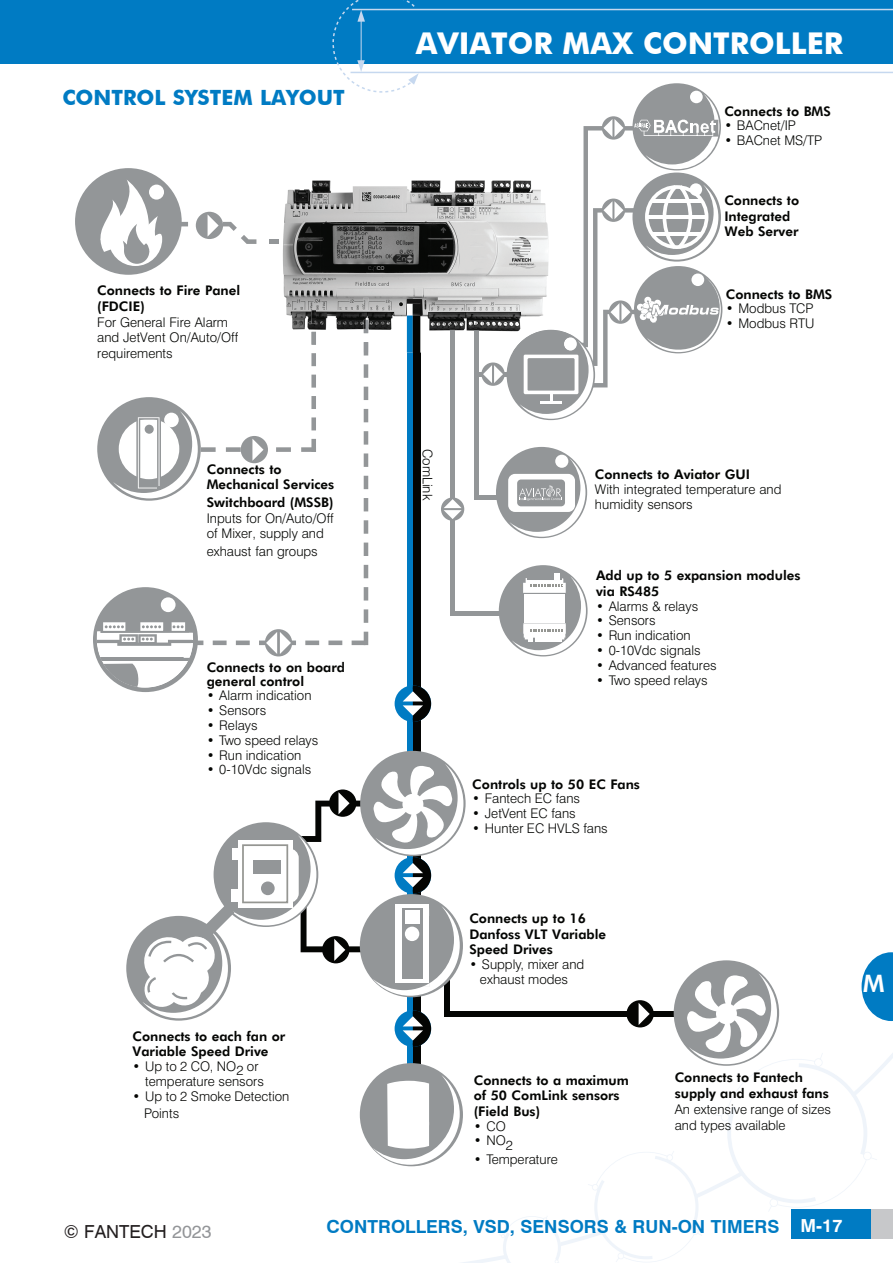
<style>
.page{position:relative;width:893px;height:1263px;background:#fff}
.page>*{position:absolute;margin:0;border:0;box-sizing:border-box;transform-origin:0 0}
.Page_Heads{font:700 30px "Futura BT";color:#fff}
.t1{font:800 24px "Futura BT";color:#fff}
.Features{font:700 21px "Futura BT";color:#007bc3}
.t2{font:700 18px "Swiss 721 BT";color:#007bc3}
.t3{font:18px "Swiss 721 BT";color:#231f20}
.t4{font:300 13.35px/15.6px "Swiss 721 BT";color:#040503}
.t5{font:800 13.35px/15.6px "Futura BT";color:#040503}
.s1{font-family:"Futura BT";font-weight:800}
.s2{color:#939598}
.s3{color:#fff}
</style>
<div class="page">
<svg style="left:381px;top:1047px;width:207px;height:216px"></svg>
<div style="left:0;top:0;width:893px;height:64px;background:#007bc3"></div>
<hr style="left:352px;top:9px;width:541px;height:1px;background:#c6d8ef">
<hr style="left:351px;top:72px;width:542px;height:1px;background:#c6d8ef">
<svg style="left:332px;top:0;width:87px;height:93px"></svg>
<hr style="left:361px;top:15px;width:1px;height:53px;background:#c6d8ef">
<div style="left:444px;top:1011px;width:250px;height:6px;background:#040503"></div>
<div style="left:474px;top:321px;width:5px;height:176px;background:#939698"></div>
<div style="left:450px;top:321px;width:5px;height:295px;background:#939698"></div>
<hr style="left:479px;top:372px;width:27px;height:4px;background:#939698">
<div style="left:474px;top:495px;width:26px;height:5px;background:#939698"></div>
<div style="left:453px;top:611px;width:49px;height:5px;background:#939698"></div>
<div style="left:407px;top:304px;width:7px;height:822px;background:#007bc3"></div>
<div style="left:413px;top:304px;width:7px;height:822px;background:#040503"></div>
<div style="left:75px;top:168px;width:107px;height:107px;background:#939698;border-radius:50%"></div>
<div style="left:360px;top:751px;width:106px;height:105px;background:#939698;border-radius:50%"></div>
<div style="left:360px;top:1063px;width:103px;height:103px;background:#939698;border-radius:50%"></div>
<svg style="left:373px;top:1075px;width:87px;height:90px"></svg>
<div style="left:496px;top:447px;width:91px;height:91px;background:#939698;border-radius:50%"></div>
<div style="left:555px;top:455px;width:13px;height:13px;background:#fff;border-radius:50%"></div>
<svg style="left:441px;top:497px;width:23px;height:24px"></svg>
<svg style="left:444px;top:499px;width:18px;height:20px"></svg>
<svg style="left:481px;top:362px;width:24px;height:24px"></svg>
<svg style="left:483px;top:365px;width:20px;height:18px"></svg>
<svg style="left:588px;top:952px;width:305px;height:310px"></svg>
<div style="left:126px;top:916px;width:105px;height:105px;background:#939698;border-radius:50%"></div>
<svg style="left:395px;top:685px;width:36px;height:37px"></svg>
<svg style="left:141px;top:763px;width:322px;height:284px"></svg>
<div style="left:507px;top:330px;width:88px;height:90px;background:#939698;border-radius:50%"></div>
<div style="left:632px;top:83px;width:89px;height:87px;background:#939698;border-radius:50%"></div>
<svg style="left:690px;top:91px;width:13px;height:12px"></svg>
<svg style="left:509px;top:458px;width:76px;height:79px"></svg>
<div style="left:499px;top:565px;width:89px;height:91px;background:#939698;border-radius:50%"></div>
<div style="left:554px;top:573px;width:6px;height:7px;background:#fff"></div>
<svg style="left:512px;top:574px;width:74px;height:81px"></svg>
<div style="left:524px;top:594px;width:41px;height:28px;background:#fff"></div>
<svg style="left:97px;top:353px;width:271px;height:335px"></svg>
<img style="left:282px;top:180px;width:238px;height:173px">
<img style="left:474px;top:321px;width:5px;height:32px">
<img style="left:450px;top:321px;width:5px;height:32px">
<img style="left:364px;top:298px;width:4px;height:55px">
<img style="left:407px;top:304px;width:13px;height:49px">
<svg style="left:90px;top:180px;width:189px;height:95px"></svg>
<img style="left:512px;top:330px;width:8px;height:23px">
<svg style="left:520px;top:94px;width:201px;height:325px"></svg>
<img style="left:311px;top:310px;width:5px;height:35px">
<p class="Features" style="left:62px;top:85px;width:284px">CONTROL SYSTEM LAYOUT</p>
<p class="t4" style="left:97px;top:283px;width:145px"><span class="s1">Connects to Fire Panel (FDCIE)<br></span>For General Fire Alarm and JetVent On/Auto/Off requirements</p>
<p class="Page_Heads" style="left:416px;top:25px;width:429px">AVIATOR MAX CONTROLLER</p>
<p class="t5" style="left:724px;top:103px;width:108px">Connects to BMS</p>
<p class="t4" style="left:724px;top:118px;width:73px">• BACnet/IP</p>
<p class="t4" style="left:724px;top:132px;width:99px">• BACnet MS/TP</p>
<p class="t5" style="left:724px;top:193px;width:76px">Connects to<br>Integrated<br>Web Server</p>
<p class="t5" style="left:726px;top:286px;width:108px">Connects to BMS</p>
<p class="t4" style="left:726px;top:301px;width:89px">• Modbus TCP</p>
<p class="t4" style="left:726px;top:316px;width:90px">• Modbus RTU</p>
<p class="t5" style="left:207px;top:461px;width:129px">Connects to<br>Mechanical Services</p>
<p class="t4" style="left:207px;top:494px;width:128px;text-align:justify"><span class="s1">Switchboard (MSSB)<br></span>Inputs for On/Auto/Off of Mixer, supply and</p>
<p class="t4" style="left:207px;top:543px;width:113px">exhaust fan groups</p>
<p class="t5" style="left:207px;top:661px;width:140px;line-height:13.4px">Connects to on board general control</p>
<p class="t4" style="left:207px;top:688px;width:106px">• Alarm indication</p>
<p class="t4" style="left:207px;top:702px;width:61px">• Sensors</p>
<p class="t4" style="left:207px;top:717px;width:52px">• Relays</p>
<p class="t4" style="left:207px;top:732px;width:113px">• Two speed relays</p>
<p class="t4" style="left:207px;top:747px;width:96px">• Run indication</p>
<p class="t4" style="left:207px;top:762px;width:106px">• 0-10Vdc signals</p>
<p class="t4" style="left:436px;top:449px;width:53px;rotate:90deg">ComLink</p>
<p class="t4" style="left:595px;top:467px;width:188px;line-height:14.9px"><span class="s1">Connects to Aviator GUI<br></span>With integrated temperature and humidity sensors</p>
<p class="t5" style="left:596px;top:567px;width:206px">Add up to 5 expansion modules via RS485</p>
<p class="t4" style="left:596px;top:598px;width:104px">• Alarms &amp; relays</p>
<p class="t4" style="left:596px;top:613px;width:61px">• Sensors</p>
<p class="t4" style="left:596px;top:627px;width:96px">• Run indication</p>
<p class="t4" style="left:596px;top:642px;width:106px">• 0-10Vdc signals</p>
<p class="t4" style="left:596px;top:657px;width:122px">• Advanced features</p>
<p class="t4" style="left:596px;top:672px;width:113px">• Two speed relays</p>
<p class="t5" style="left:472px;top:776px;width:169px">Controls up to 50 EC Fans</p>
<p class="t4" style="left:472px;top:791px;width:109px">• Fantech EC fans</p>
<p class="t4" style="left:472px;top:805px;width:105px">• JetVent EC fans</p>
<p class="t4" style="left:472px;top:820px;width:137px">• Hunter EC HVLS fans</p>
<p class="t5" style="left:133px;top:1028px;width:154px">Connects to each fan or<br>Variable Speed Drive</p>
<p class="t4" style="left:145px;top:1059px;width:120px;line-height:14.9px;text-indent:-13px">• Up to 2 CO, NO2 or temperature sensors</p>
<p class="t4" style="left:144px;top:1087px;width:147px;line-height:17.7px;text-indent:-12px">• Up to 2 Smoke Detection<br>Points</p>
<p class="t3" style="left:64px;top:1220px;width:149px">© FANTECH <span class="s2">2023</span></p>
<p class="t5" style="left:469px;top:910px;width:138px">Connects up to 16<br>Danfoss VLT Variable<br>Speed Drives</p>
<p class="t4" style="left:469px;top:957px;width:116px;line-height:14.9px;text-align:center">• Supply, mixer and exhaust modes</p>
<h2 class="t1" style="left:863px;top:968px;width:23px">M</h2>
<p class="t5" style="left:474px;top:1072px;width:157px">Connects to a maximum of 50 ComLink sensors (Field Bus)</p>
<p class="t4" style="left:474px;top:1118px;width:33px">• CO</p>
<p class="t4" style="left:474px;top:1133px;width:41px">• NO2</p>
<p class="t4" style="left:474px;top:1151px;width:86px">• Temperature</p>
<p class="t4" style="left:675px;top:1069px;width:158px;line-height:16px"><span class="s1">Connects to Fantech supply and exhaust fans<br></span>An extensive range of sizes and types available</p>
<h3 class="t2" style="left:327px;top:1216px;width:517px">CONTROLLERS, VSD, SENSORS &amp; RUN-ON TIMERS <span class="s3">M-17</span></h3>
</div>
